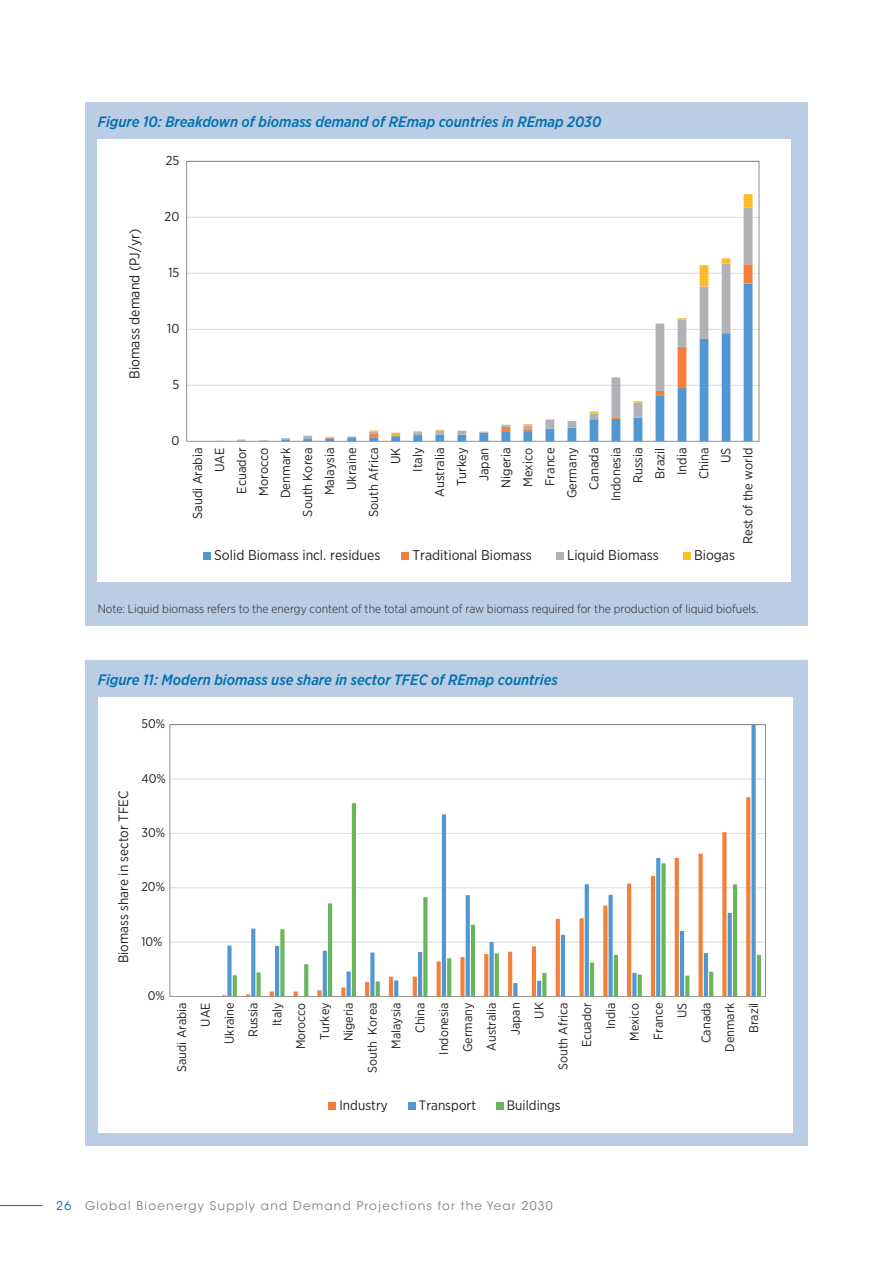
<style>
.page{position:relative;width:893px;height:1263px;background:#fff}
.page>*{position:absolute;margin:0;border:0;box-sizing:border-box;transform-origin:0 0}
.Figure{font:italic 500 15px "Gotham Narrow";color:#0070ad}
.t1{font:14.1px "Gotham Narrow";color:#231f20}
.t2{font:13.65px "Gotham Narrow";color:#231f20}
.t3{font:13.05px/22px "Gotham Narrow";color:#231f20;text-align:right}
.t4{font:12.6px/23.9px "Gotham Narrow";color:#231f20;text-align:right}
.Fussnote{font:300 12px "Gotham Narrow";color:#231f20}
.t5{font:12px "ITC Avant Garde Std";letter-spacing:.1em;color:#808285}
.s1{color:#0070ad}
</style>
<div class="page">
<hr style="left:0;top:1205px;width:43px;height:1px;background:#0070ad">
<div style="left:85px;top:660px;width:723px;height:486px;background:#bacde5"></div>
<div style="left:98px;top:697px;width:694px;height:436px;background:#fff"></div>
<hr style="left:170px;top:942px;width:595px;height:1px;background:#dcdddf">
<hr style="left:170px;top:887px;width:595px;height:1px;background:#dcdddf">
<hr style="left:170px;top:833px;width:595px;height:1px;background:#dcdddf">
<hr style="left:170px;top:778px;width:595px;height:1px;background:#dcdddf">
<svg style="left:270px;top:991px;width:4px;height:5px"></svg>
<svg style="left:294px;top:991px;width:4px;height:5px"></svg>
<svg style="left:317px;top:990px;width:5px;height:6px"></svg>
<svg style="left:341px;top:987px;width:4px;height:9px"></svg>
<svg style="left:365px;top:982px;width:4px;height:14px"></svg>
<hr style="left:389px;top:977px;width:4px;height:19px;background:#f37f3b">
<svg style="left:413px;top:977px;width:4px;height:19px"></svg>
<svg style="left:437px;top:961px;width:4px;height:35px"></svg>
<div style="left:460px;top:957px;width:5px;height:39px;background:#f37f3b"></div>
<svg style="left:484px;top:954px;width:4px;height:42px"></svg>
<hr style="left:508px;top:952px;width:4px;height:44px;background:#f37f3b">
<hr style="left:532px;top:946px;width:4px;height:50px;background:#f37f3b">
<svg style="left:556px;top:919px;width:4px;height:77px"></svg>
<div style="left:579px;top:918px;width:5px;height:78px;background:#f37f3b"></div>
<svg style="left:603px;top:906px;width:4px;height:90px"></svg>
<svg style="left:627px;top:883px;width:4px;height:113px"></svg>
<hr style="left:651px;top:876px;width:4px;height:120px;background:#f37f3b">
<svg style="left:675px;top:858px;width:4px;height:138px"></svg>
<div style="left:698px;top:854px;width:5px;height:142px;background:#f37f3b"></div>
<svg style="left:722px;top:832px;width:4px;height:164px"></svg>
<svg style="left:746px;top:797px;width:4px;height:199px"></svg>
<div style="left:751px;top:724px;width:5px;height:272px;background:#5297d1"></div>
<hr style="left:442px;top:814px;width:4px;height:182px;background:#5297d1">
<svg style="left:656px;top:858px;width:4px;height:138px"></svg>
<svg style="left:585px;top:884px;width:4px;height:112px"></svg>
<div style="left:608px;top:895px;width:5px;height:101px;background:#5297d1"></div>
<svg style="left:466px;top:895px;width:4px;height:101px"></svg>
<svg style="left:728px;top:913px;width:4px;height:83px"></svg>
<svg style="left:251px;top:928px;width:4px;height:68px"></svg>
<hr style="left:680px;top:931px;width:4px;height:65px;background:#5297d1">
<hr style="left:561px;top:935px;width:4px;height:61px;background:#5297d1">
<div style="left:489px;top:942px;width:5px;height:54px;background:#5297d1"></div>
<div style="left:227px;top:946px;width:5px;height:50px;background:#5297d1"></div>
<hr style="left:275px;top:946px;width:4px;height:50px;background:#5297d1">
<svg style="left:323px;top:951px;width:4px;height:45px"></svg>
<hr style="left:418px;top:952px;width:4px;height:44px;background:#5297d1">
<svg style="left:370px;top:952px;width:4px;height:44px"></svg>
<hr style="left:704px;top:953px;width:4px;height:43px;background:#5297d1">
<svg style="left:347px;top:971px;width:4px;height:25px"></svg>
<svg style="left:632px;top:973px;width:4px;height:23px"></svg>
<svg style="left:394px;top:980px;width:4px;height:16px"></svg>
<svg style="left:537px;top:981px;width:4px;height:15px"></svg>
<svg style="left:513px;top:983px;width:4px;height:13px"></svg>
<svg style="left:233px;top:975px;width:4px;height:21px"></svg>
<div style="left:256px;top:972px;width:5px;height:24px;background:#69b559"></div>
<svg style="left:280px;top:929px;width:4px;height:67px"></svg>
<svg style="left:304px;top:964px;width:4px;height:32px"></svg>
<hr style="left:328px;top:903px;width:4px;height:93px;background:#69b559">
<hr style="left:352px;top:803px;width:4px;height:193px;background:#69b559">
<svg style="left:376px;top:981px;width:4px;height:15px"></svg>
<svg style="left:423px;top:897px;width:4px;height:99px"></svg>
<svg style="left:447px;top:958px;width:4px;height:38px"></svg>
<hr style="left:471px;top:925px;width:4px;height:71px;background:#69b559">
<svg style="left:495px;top:953px;width:4px;height:43px"></svg>
<svg style="left:542px;top:973px;width:4px;height:23px"></svg>
<hr style="left:590px;top:962px;width:4px;height:34px;background:#69b559">
<hr style="left:614px;top:955px;width:4px;height:41px;background:#69b559">
<svg style="left:638px;top:974px;width:4px;height:22px"></svg>
<div style="left:661px;top:863px;width:5px;height:133px;background:#69b559"></div>
<svg style="left:685px;top:976px;width:4px;height:20px"></svg>
<svg style="left:709px;top:972px;width:4px;height:24px"></svg>
<hr style="left:733px;top:884px;width:4px;height:112px;background:#69b559">
<hr style="left:757px;top:955px;width:4px;height:41px;background:#69b559">
<div style="left:328px;top:1102px;width:8px;height:7px;background:#f37f3b"></div>
<div style="left:408px;top:1102px;width:7px;height:7px;background:#5297d1"></div>
<div style="left:496px;top:1102px;width:7px;height:7px;background:#69b559"></div>
<div style="left:85px;top:102px;width:723px;height:524px;background:#bacde5"></div>
<div style="left:98px;top:140px;width:693px;height:442px;background:#fff"></div>
<hr style="left:187px;top:385px;width:572px;height:1px;background:#dcdddf">
<hr style="left:187px;top:329px;width:572px;height:1px;background:#dcdddf">
<hr style="left:187px;top:273px;width:572px;height:1px;background:#dcdddf">
<hr style="left:187px;top:217px;width:572px;height:1px;background:#dcdddf">
<svg style="left:193px;top:194px;width:559px;height:247px"></svg>
<div style="left:203px;top:552px;width:8px;height:7px;background:#5297d1"></div>
<div style="left:401px;top:552px;width:8px;height:7px;background:#f37f3b"></div>
<div style="left:556px;top:552px;width:7px;height:7px;background:#b1b2b6"></div>
<div style="left:683px;top:552px;width:7px;height:7px;background:#fdbc28"></div>
<p class="Figure" style="left:98px;top:112px;width:505px">Figure 10: Breakdown of biomass demand of REmap countries in REmap 2030</p>
<p class="t3" style="left:166px;top:149px;width:15px">25</p>
<p class="t1" style="left:126px;top:379px;width:152px;rotate:-90deg">Biomass demand (PJ/yr)</p>
<p class="t3" style="left:165px;top:205px;width:16px">20</p>
<p class="t3" style="left:168px;top:261px;width:12px">15</p>
<p class="t3" style="left:167px;top:317px;width:14px">10</p>
<p class="t3" style="left:173px;top:373px;width:8px">5</p>
<p class="t3" style="left:171px;top:429px;width:9px">0</p>
<p class="t3" style="left:186px;top:544px;width:98px;rotate:-90deg">Saudi Arabia<br>UAE<br>Ecuador<br>Morocco<br>Denmark<br>South Korea<br>Malaysia<br>Ukraine<br>South Africa<br>UK<br>Italy<br>Australia<br>Turkey<br>Japan<br>Nigeria<br>Mexico<br>France<br>Germany<br>Canada<br>Indonesia<br>Russia<br>Brazil<br>India<br>China<br>US<br>Rest of the world</p>
<p class="t1" style="left:214px;top:546px;width:168px">Solid Biomass incl. residues</p>
<p class="t1" style="left:412px;top:546px;width:121px">Traditional Biomass</p>
<p class="t1" style="left:567px;top:546px;width:93px">Liquid Biomass</p>
<p class="t1" style="left:694px;top:546px;width:43px">Biogas</p>
<p class="Fussnote" style="left:98px;top:602px;width:661px">Note: Liquid biomass refers to the energy content of the total amount of raw biomass required for the production of liquid biofuels.</p>
<p class="Figure" style="left:98px;top:670px;width:462px">Figure 11: Modern biomass use share in sector TFEC of REmap countries</p>
<p class="t4" style="left:141px;top:711px;width:25px">50%</p>
<p class="t2" style="left:115px;top:963px;width:174px;rotate:-90deg">Biomass share in sector TFEC</p>
<p class="t4" style="left:141px;top:766px;width:26px">40%</p>
<p class="t4" style="left:141px;top:820px;width:25px">30%</p>
<p class="t4" style="left:141px;top:875px;width:25px">20%</p>
<p class="t4" style="left:141px;top:929px;width:23px">10%</p>
<p class="t4" style="left:148px;top:983px;width:19px">0%</p>
<p class="t4" style="left:170px;top:1073px;width:72px;rotate:-90deg">Saudi Arabia<br>UAE<br>Ukraine<br>Russia<br>Italy<br>Morocco<br>Turkey<br>Nigeria<br>South Korea<br>Malaysia<br>China<br>Indonesia<br>Germany<br>Australia<br>Japan<br>UK<br>South Africa<br>Ecuador<br>India<br>Mexico<br>France<br>US<br>Canada<br>Denmark<br>Brazil</p>
<p class="t2" style="left:339px;top:1096px;width:50px">Industry</p>
<p class="t2" style="left:419px;top:1096px;width:59px">Transport</p>
<p class="t2" style="left:507px;top:1096px;width:55px">Buildings</p>
<p class="t5" style="left:56px;top:1198px;width:498px"><span class="s1">26</span> Global Bioenergy Supply and Demand Projections for the Year 2030</p>
</div>
